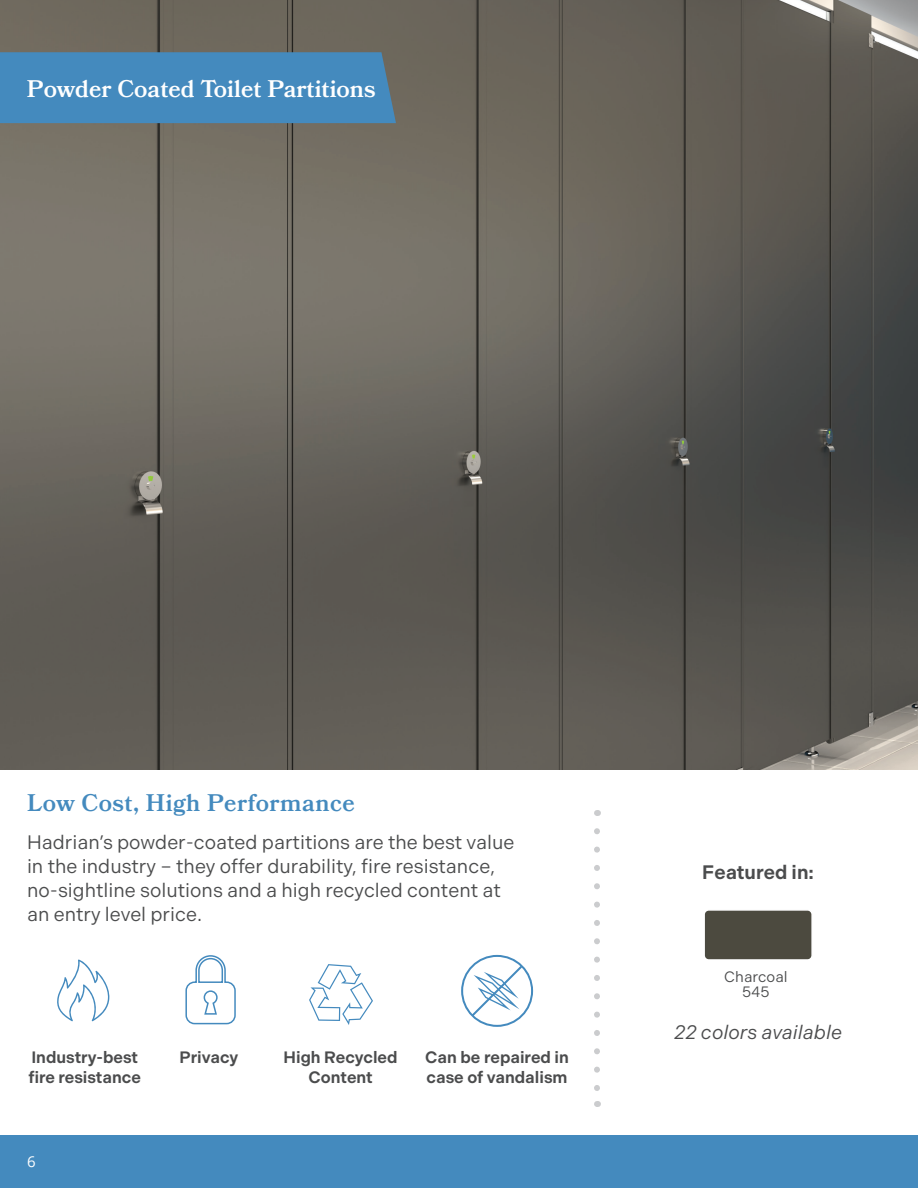
<style>
.page{position:relative;width:918px;height:1188px;background:#fff}
.page>*{position:absolute;margin:0;border:0;box-sizing:border-box;transform-origin:0 0}
.Header_32_32{font:600 24px "Bookmania";color:#fff}
.back_page_header{font:600 24px "Bookmania";letter-spacing:.02em;color:#448abe}
.back_page_header-2{font:19.5px/24px "Indivisible";color:#4b4c4d}
.back_page_body_copy{font:italic 19.5px "Indivisible";color:#4b4c4d}
.back_page_body_copy-2{font:600 19.5px "Indivisible";color:#4b4c4d}
.t1{font:600 16.5px/19.8px "Indivisible";color:#4b4c4d}
.back_page_body_copy-3{font:15px "Indivisible";color:#4b4c4d}
.t2{font:15px "Open Sans";color:#fff}
.t3{font:600 12px "Open Sans";color:#fff}
</style>
<div class="page">
<img style="left:0;top:0;width:918px;height:770px">
<svg style="left:594px;top:831px;width:6px;height:260px"></svg>
<div style="left:706px;top:912px;width:104px;height:46px;background:#4c4a3f"></div>
<div style="left:703px;top:909px;width:110px;height:52px;border:2px solid #fff;border-radius:5px"></div>
<div style="left:0;top:52px;width:396px;height:71px;background:#448abe"></div>
<svg style="left:57px;top:960px;width:53px;height:61px"></svg>
<svg style="left:309px;top:964px;width:64px;height:61px"></svg>
<svg style="left:461px;top:955px;width:72px;height:72px"></svg>
<svg style="left:185px;top:955px;width:51px;height:70px"></svg>
<div style="left:0;top:1136px;width:918px;height:52px;background:#448abe"></div>
<p class="Header_32_32" style="left:27px;top:75px;width:350px">Powder Coated Toilet Partitions</p>
<p class="back_page_header" style="left:27px;top:789px;width:329px">Low Cost, High Performance</p>
<p class="back_page_header-2" style="left:27px;top:830px;width:489px">Hadrian’s powder-coated partitions are the best value in the industry – they offer durability, fire resistance, no-sightline solutions and a high recycled content at an entry level price.</p>
<p class="t1" style="left:28px;top:1048px;width:114px">Industry-best fire resistance</p>
<p class="t1" style="left:284px;top:1048px;width:116px;text-align:center">High Recycled<br>Content</p>
<p class="t1" style="left:425px;top:1048px;width:145px">Can be repaired in case of vandalism</p>
<p class="t1" style="left:179px;top:1048px;width:60px">Privacy</p>
<p class="t3" style="left:27px;top:1148px;width:8px">6</p>
<p class="t2" style="left:27px;top:1152px;width:10px">6</p>
<p class="back_page_body_copy-2" style="left:702px;top:861px;width:113px">Featured in:</p>
<p class="back_page_body_copy-3" style="left:724px;top:968px;width:65px">Charcoal</p>
<p class="back_page_body_copy-3" style="left:742px;top:983px;width:29px">545</p>
<p class="back_page_body_copy" style="left:674px;top:1022px;width:169px">22 colors available</p>
</div>
